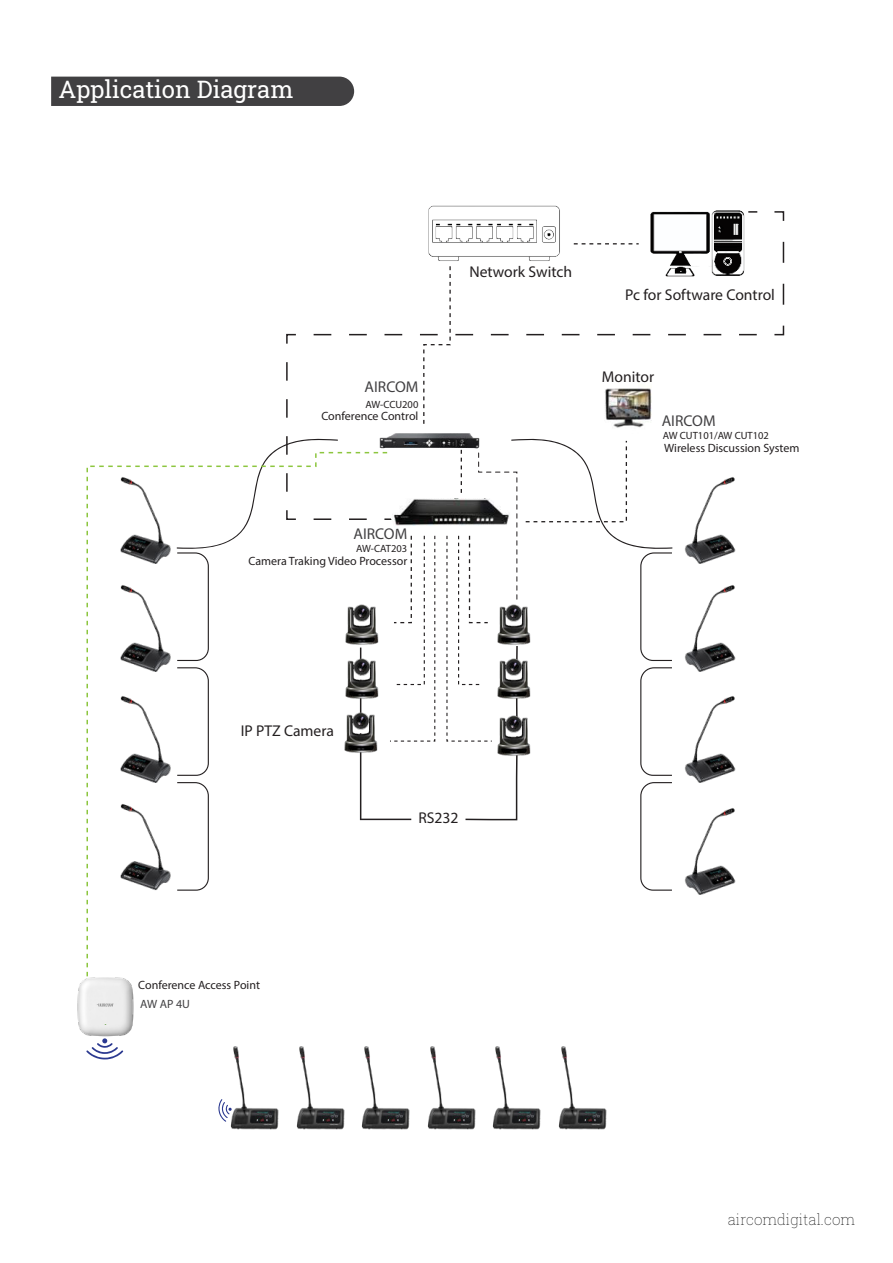
<style>
.page{position:relative;width:893px;height:1263px;background:#fff}
.page>*{position:absolute;margin:0;border:0;box-sizing:border-box;transform-origin:0 0}
.t1{font:24px "Roboto Slab";color:#fff}
.t2{font:15.6px "Myriad Pro";color:#231f20}
.t3{font:15.6px "Myriad Pro";color:#414042}
.t4{font:100 15px "Roboto Slab";color:#000}
.t5{font:12px "Myriad Pro";color:#231f20}
.t6{font:12px "Myriad Pro";color:#414042}
.t7{font:10.5px "Myriad Pro";color:#231f20}
</style>
<div class="page">
<img style="left:77px;top:978px;width:57px;height:59px">
<svg style="left:86px;top:1038px;width:37px;height:21px"></svg>
<div style="left:51px;top:77px;width:303px;height:29px;background:#414042"></div>
<img style="left:650px;top:210px;width:95px;height:55px">
<svg style="left:575px;top:243px;width:64px;height:1px"></svg>
<svg style="left:748px;top:211px;width:9px;height:2px"></svg>
<svg style="left:774px;top:211px;width:11px;height:10px"></svg>
<svg style="left:783px;top:242px;width:1px;height:63px"></svg>
<svg style="left:774px;top:325px;width:11px;height:11px"></svg>
<img style="left:696px;top:891px;width:16px;height:4px">
<img style="left:218px;top:1047px;width:61px;height:82px">
<img style="left:296px;top:1047px;width:49px;height:82px">
<img style="left:361px;top:1047px;width:49px;height:82px">
<img style="left:427px;top:1047px;width:49px;height:82px">
<img style="left:492px;top:1047px;width:49px;height:82px">
<img style="left:558px;top:1047px;width:49px;height:82px">
<svg style="left:274px;top:265px;width:483px;height:626px"></svg>
<img style="left:412px;top:205px;width:163px;height:122px">
<img style="left:374px;top:426px;width:106px;height:23px">
<svg style="left:86px;top:451px;width:303px;height:527px"></svg>
<h1 class="t1" style="left:59px;top:80px;width:237px">Application Diagram</h1>
<h2 class="t3" style="left:365px;top:381px;width:55px">AIRCOM</h2>
<p class="t7" style="left:366px;top:400px;width:54px">AW-CCU200</p>
<p class="t5" style="left:321px;top:411px;width:98px">Conference Control</p>
<h2 class="t3" style="left:353px;top:528px;width:55px">AIRCOM</h2>
<p class="t7" style="left:356px;top:545px;width:53px">AW-CAT203</p>
<p class="t5" style="left:249px;top:556px;width:160px">Camera Traking Video Processor</p>
<h2 class="t2" style="left:469px;top:266px;width:104px">Network Switch</h2>
<h2 class="t2" style="left:625px;top:288px;width:151px">Pc for Software Control</h2>
<h2 class="t2" style="left:602px;top:371px;width:54px">Monitor</h2>
<h2 class="t3" style="left:662px;top:415px;width:55px">AIRCOM</h2>
<p class="t7" style="left:663px;top:432px;width:108px">AW CUT101/AW CUT102</p>
<p class="t5" style="left:664px;top:443px;width:137px">Wireless Discussion System</p>
<h2 class="t2" style="left:241px;top:725px;width:95px">IP PTZ Camera</h2>
<p class="t5" style="left:138px;top:981px;width:123px">Conference Access Point</p>
<p class="t6" style="left:140px;top:1000px;width:51px">AW AP 4U</p>
<h2 class="t2" style="left:418px;top:811px;width:42px">RS232</h2>
<p class="t4" style="left:728px;top:1213px;width:129px">aircomdigital.com</p>
</div>
